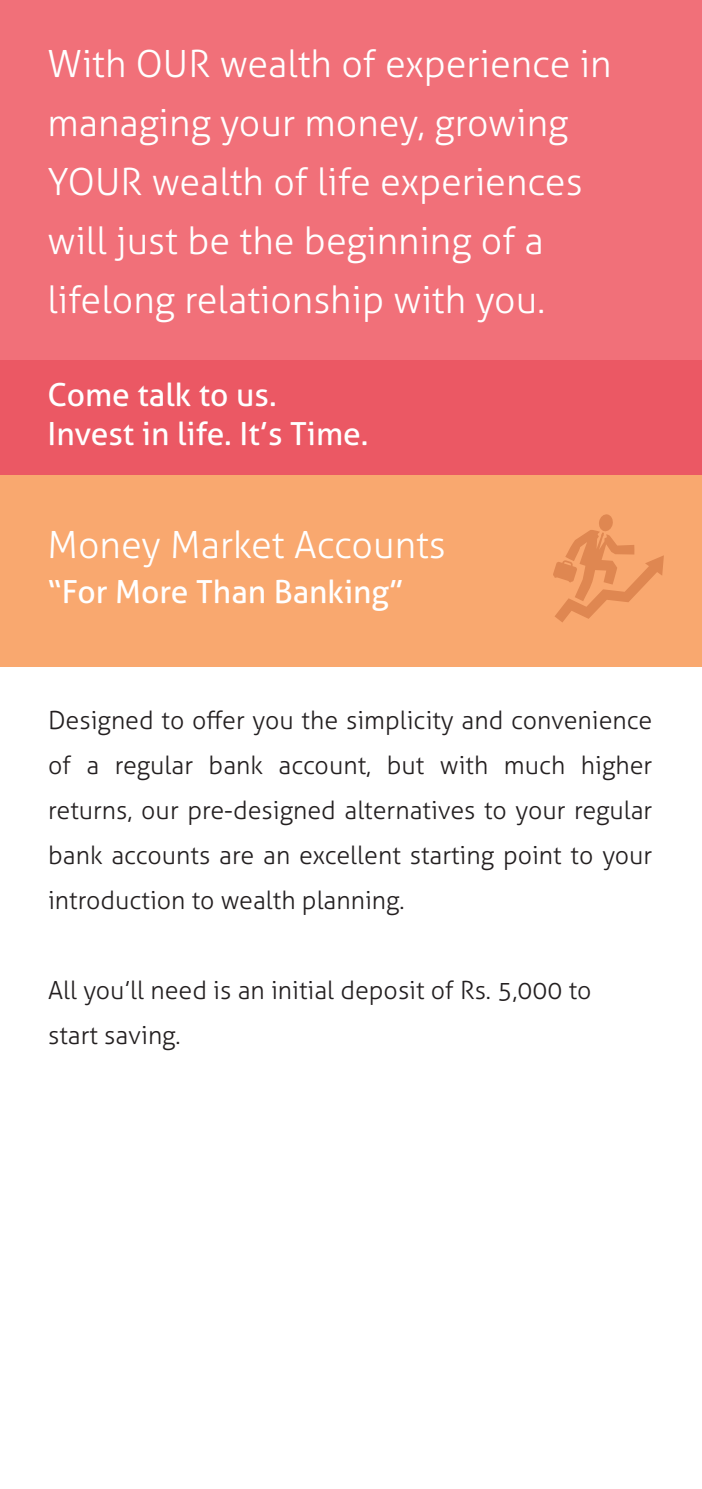
<style>
.page{position:relative;width:702px;height:1489px;background:#fff}
.page>*{position:absolute;margin:0;border:0;box-sizing:border-box;transform-origin:0 0}
.t1{font:300 37.5px/59px "Aller";color:#fff}
.t2{font:31.75px/38.8px "Aller";color:#fff}
.t3{font:300 25px/45px "Aller";color:#231f20;text-align:justify}
</style>
<div class="page">
<div style="left:0;top:475px;width:702px;height:191px;background:#f9a86f"></div>
<div style="left:0;top:0;width:702px;height:361px;background:#f17079"></div>
<div style="left:0;top:360px;width:702px;height:115px;background:#eb5864"></div>
<svg style="left:553px;top:514px;width:111px;height:108px"></svg>
<h1 class="t1" style="left:48px;top:34px;width:565px">With OUR wealth of experience in managing your money, growing<br>YOUR wealth of life experiences will just be the beginning of a lifelong relationship with you.</h1>
<p class="t2" style="left:48px;top:375px;width:322px">Come talk to us.<br>Invest in life. It’s Time.</p>
<h1 class="t1" style="left:48px;top:515px;width:400px">Money Market Accounts</h1>
<p class="t2" style="left:48px;top:572px;width:357px">“For More Than Banking”</p>
<p class="t3" style="left:48px;top:698px;width:605px">Designed to offer you the simplicity and convenience of a regular bank account, but with much higher returns, our pre-designed alternatives to your regular bank accounts are an excellent starting point to your introduction to wealth planning.</p>
<p class="t3" style="left:48px;top:968px;width:545px">All you’ll need is an initial deposit of Rs. 5,000 to start saving.</p>
</div>
